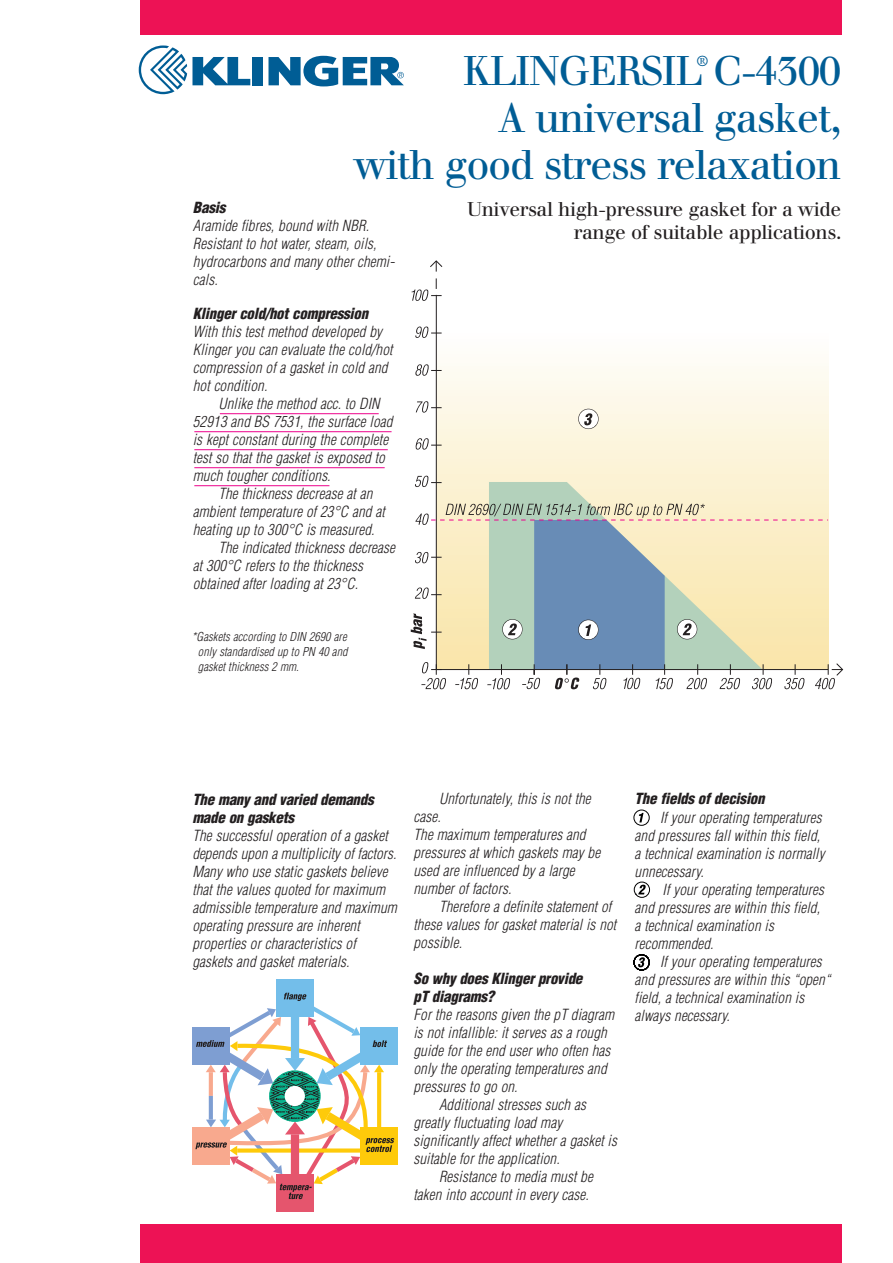
<style>
.page{position:relative;width:893px;height:1263px;background:#fff}
.page>*{position:absolute;margin:0;border:0;box-sizing:border-box;transform-origin:0 0}
.t1{font:40.5px/46.8px "Walbaum";letter-spacing:-.035em;color:#005d95;text-align:right}
.t2{font:19.5px/22.5px "Walbaum";letter-spacing:-.02em;color:#231f20;text-align:right}
.t3{font:italic 300 condensed 15px/18px "Helvetica";letter-spacing:.01em;color:#231f20}
.t4{font:italic 900 condensed 15px/18px "Helvetica";letter-spacing:-.015em;color:#231f20}
.t5{font:14.25px "Walbaum";color:#005d95}
.t6{font:italic 300 condensed 12px/15px "Helvetica";letter-spacing:.01em;color:#231f20;text-align:justify}
</style>
<div class="page">
<div style="left:140px;top:0;width:702px;height:34px;background:#ed1255"></div>
<div style="left:140px;top:1225px;width:702px;height:38px;background:#ed1255"></div>
<div style="left:252px;top:57px;width:11px;height:28px;background:#005d95"></div>
<svg style="left:268px;top:56px;width:136px;height:30px"></svg>
<svg style="left:139px;top:45px;width:111px;height:49px"></svg>
<svg style="left:430px;top:260px;width:13px;height:12px"></svg>
<svg style="left:436px;top:301px;width:392px;height:202px"></svg>
<svg style="left:415px;top:327px;width:27px;height:11px"></svg>
<svg style="left:411px;top:278px;width:31px;height:23px"></svg>
<svg style="left:415px;top:364px;width:27px;height:12px"></svg>
<svg style="left:416px;top:401px;width:26px;height:12px"></svg>
<svg style="left:415px;top:438px;width:27px;height:12px"></svg>
<svg style="left:415px;top:476px;width:27px;height:11px"></svg>
<svg style="left:411px;top:503px;width:432px;height:186px"></svg>
<hr style="left:220px;top:413px;width:159px;height:1px;background:#ed028c">
<hr style="left:194px;top:431px;width:198px;height:1px;background:#ed028c">
<hr style="left:194px;top:449px;width:194px;height:1px;background:#ed028c">
<hr style="left:194px;top:467px;width:191px;height:1px;background:#ed028c">
<hr style="left:194px;top:485px;width:135px;height:1px;background:#ed028c">
<div style="left:634px;top:810px;width:15px;height:15px;border:1px solid #000;border-radius:50%"></div>
<svg style="left:639px;top:813px;width:4px;height:9px"></svg>
<div style="left:634px;top:882px;width:16px;height:15px;border:1px solid #000;border-radius:50%"></div>
<svg style="left:638px;top:885px;width:8px;height:9px"></svg>
<div style="left:634px;top:954px;width:15px;height:16px;border:1px solid #000;border-radius:50%"></div>
<svg style="left:638px;top:957px;width:7px;height:10px"></svg>
<div style="left:360px;top:1027px;width:38px;height:38px;background:#73beea"></div>
<div style="left:276px;top:979px;width:38px;height:38px;background:#73beea"></div>
<div style="left:360px;top:1127px;width:38px;height:38px;background:#feca0a"></div>
<div style="left:276px;top:1174px;width:38px;height:38px;background:#e5556d"></div>
<div style="left:192px;top:1127px;width:38px;height:38px;background:#f8a98e"></div>
<div style="left:192px;top:1027px;width:38px;height:38px;background:#7e9ed2"></div>
<svg style="left:195px;top:993px;width:199px;height:206px"></svg>
<div style="left:285px;top:1086px;width:20px;height:20px;background:#fff;border-radius:50%"></div>
<div style="left:269px;top:1071px;width:51px;height:50px;border:1px solid #0ab38d;border-radius:50%"></div>
<p class="t5" style="left:697px;top:56px;width:13px">®</p>
<h1 class="t1" style="left:353px;top:98px;width:490px">A universal gasket,<br>with good stress relaxation</h1>
<h1 class="t1" style="left:463px;top:52px;width:380px">KLINGERSIL C-4300</h1>
<p class="t4" style="left:193px;top:199px;width:34px">Basis</p>
<p class="t3" style="left:193px;top:217px;width:203px">Aramide fibres, bound with NBR.<br>Resistant to hot water, steam, oils, hydrocarbons and many other chemi&shy;cals.</p>
<p class="t4" style="left:193px;top:305px;width:177px">Klinger cold/hot compression</p>
<p class="t3" style="left:193px;top:323px;width:201px">With this test method developed by<br>Klinger you can evaluate the cold/hot compression of a gasket in cold and hot condition.</p>
<p class="t3" style="left:193px;top:395px;width:201px;text-indent:26px">Unlike the method acc. to DIN<br>52913 and BS 7531, the surface load is kept constant during the complete test so that the gasket is exposed to much tougher conditions.</p>
<p class="t3" style="left:218px;top:485px;width:156px">The thickness decrease at an</p>
<p class="t3" style="left:193px;top:503px;width:193px">ambient temperature of 23°C and at</p>
<p class="t3" style="left:193px;top:521px;width:183px">heating up to 300°C is measured.</p>
<p class="t3" style="left:218px;top:539px;width:178px">The indicated thickness decrease</p>
<p class="t3" style="left:193px;top:557px;width:172px">at 300°C refers to the thickness</p>
<p class="t3" style="left:193px;top:575px;width:167px">obtained after loading at 23°C.</p>
<p class="t6" style="left:198px;top:629px;width:151px;text-indent:-6px">*Gaskets according to DIN 2690 are only standardised up to PN 40 and gasket thickness 2 mm.</p>
<h2 class="t2" style="left:467px;top:200px;width:376px">Universal high-pressure gasket for a wide range of suitable applications.</h2>
<p class="t4" style="left:192px;top:791px;width:183px">The many and varied demands made on gaskets</p>
<p class="t3" style="left:192px;top:827px;width:206px">The successful operation of a gasket depends upon a multiplicity of factors.<br>Many who use static gaskets believe that the values quoted for maximum admissible temperature and maximum operating pressure are inherent properties or characteristics of gaskets and gasket materials.</p>
<p class="t3" style="left:413px;top:790px;width:188px;text-indent:26px">Unfortunately, this is not the case.<br>The maximum temperatures and pressures at which gaskets may be used are influenced by a large number of factors.</p>
<p class="t3" style="left:413px;top:898px;width:204px;text-indent:26px">Therefore a definite statement of these values for gasket material is not possible.</p>
<p class="t4" style="left:413px;top:970px;width:170px">So why does Klinger provide pT diagrams?</p>
<p class="t3" style="left:413px;top:1006px;width:202px">For the reasons given the pT diagram</p>
<p class="t3" style="left:413px;top:1024px;width:195px">is not infallible: it serves as a rough</p>
<p class="t3" style="left:413px;top:1042px;width:198px">guide for the end user who often has</p>
<p class="t3" style="left:413px;top:1060px;width:195px">only the operating temperatures and</p>
<p class="t3" style="left:413px;top:1078px;width:106px">pressures to go on.</p>
<p class="t3" style="left:439px;top:1096px;width:148px">Additional stresses such as</p>
<p class="t3" style="left:413px;top:1114px;width:150px">greatly fluctuating load may</p>
<p class="t3" style="left:413px;top:1132px;width:205px">significantly affect whether a gasket is</p>
<p class="t3" style="left:413px;top:1150px;width:148px">suitable for the application.</p>
<p class="t3" style="left:439px;top:1168px;width:155px">Resistance to media must be</p>
<p class="t3" style="left:413px;top:1186px;width:177px">taken into account in every case.</p>
<p class="t4" style="left:635px;top:790px;width:132px">The fields of decision</p>
<p class="t3" style="left:635px;top:809px;width:191px;text-indent:26px">If your operating temperatures and pressures fall within this field, a technical examination is normally unnecessary.<br>.</p>
<p class="t3" style="left:635px;top:881px;width:191px;text-indent:28px">If your operating temperatures and pressures are within this field, a technical examination is recommended.</p>
<p class="t3" style="left:635px;top:953px;width:197px;text-indent:26px">If your operating temperatures and pressures are within this “open“ field, a technical examination is always necessary.</p>
</div>
